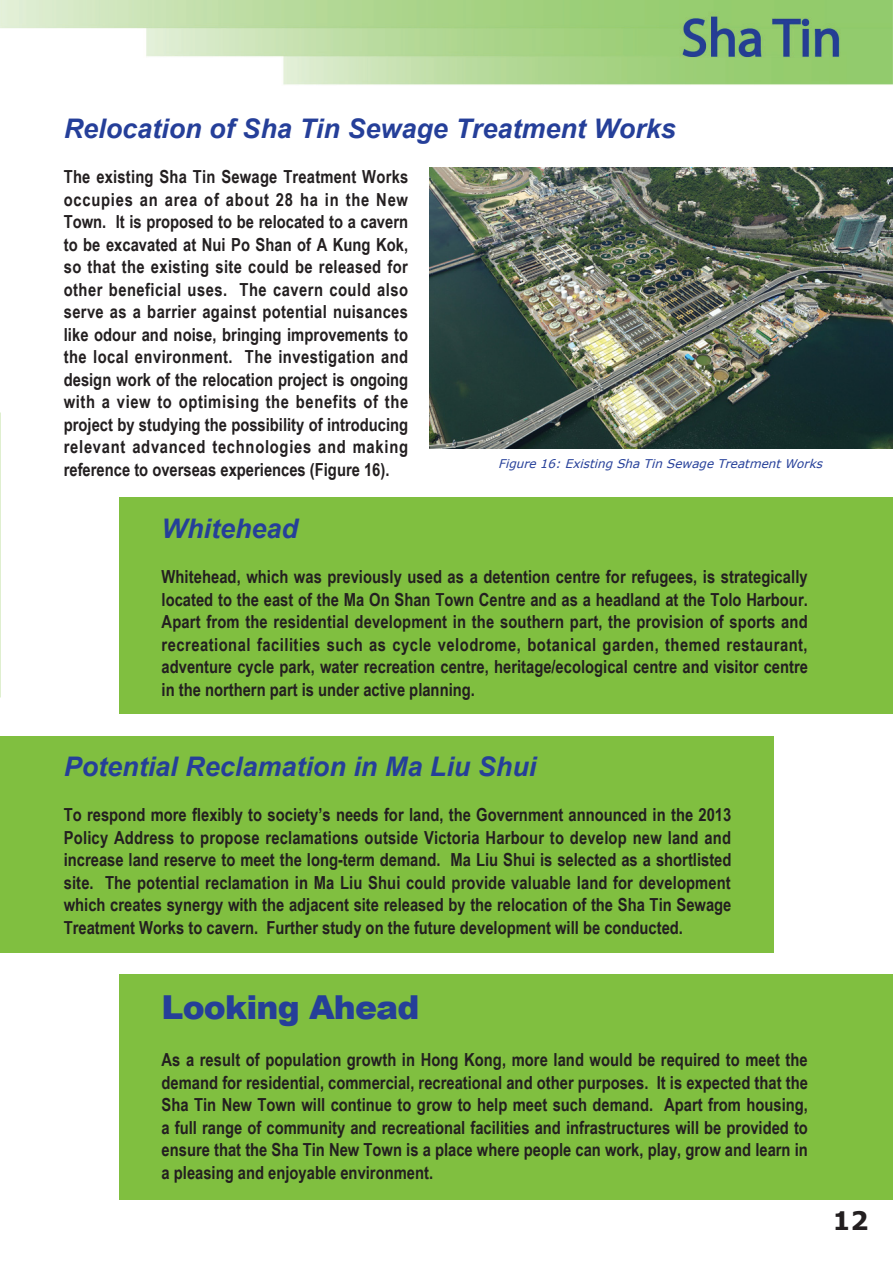
<style>
.page{position:relative;width:893px;height:1263px;background:#fff}
.page>*{position:absolute;margin:0;border:0;box-sizing:border-box;transform-origin:0 0}
.Title_en{font:900 33px "Arial";letter-spacing:-.025em;color:#253f99}
.Sub_Title_en{font:italic 700 27px "Arial";color:#253f99}
.t1{font:700 25.5px "Verdana";color:#231f20}
.text_en{font:700 18px/22.5px "Arial Narrow";color:#231f20;text-align:justify}
.cap_en{font:italic 12px "Verdana";color:#253f99}
</style>
<div class="page">
<img style="left:0;top:0;width:893px;height:85px">
<div style="left:119px;top:497px;width:774px;height:217px;background:#80bf40"></div>
<div style="left:0;top:736px;width:774px;height:216px;background:#80bf40"></div>
<div style="left:119px;top:974px;width:774px;height:225px;background:#80bf40"></div>
<img style="left:429px;top:168px;width:464px;height:281px">
<p class="Sub_Title_en" style="left:64px;top:110px;width:614px">Relocation of Sha Tin Sewage Treatment Works</p>
<p class="text_en" style="left:64px;top:165px;width:346px">The existing Sha Tin Sewage Treatment Works occupies an area of about 28 ha in the New Town. It is proposed to be relocated to a cavern to be excavated at Nui Po Shan of A Kung Kok, so that the existing site could be released for other beneficial uses. The cavern could also serve as a barrier against potential nuisances like odour and noise, bringing improvements to the local environment. The investigation and design work of the relocation project is ongoing with a view to optimising the benefits of the project by studying the possibility of introducing relevant advanced technologies and making reference to overseas experiences (Figure 16).</p>
<p class="cap_en" style="left:498px;top:456px;width:330px">Figure16:ExistingShaTinSewageTreatmentWorks</p>
<p class="Sub_Title_en" style="left:162px;top:510px;width:138px">Whitehead</p>
<p class="text_en" style="left:162px;top:564px;width:648px">Whitehead, which was previously used as a detention centre for refugees, is strategically located to the east of the Ma On Shan Town Centre and as a headland at the Tolo Harbour.<br>Apart from the residential development in the southern part, the provision of sports and recreational facilities such as cycle velodrome, botanical garden, themed restaurant, adventure cycle park, water recreation centre, heritage/ecological centre and visitor centre in the northern part is under active planning.</p>
<p class="Sub_Title_en" style="left:64px;top:748px;width:474px">Potential Reclamation in Ma Liu Shui</p>
<p class="text_en" style="left:64px;top:803px;width:669px">To respond more flexibly to society’s needs for land, the Government announced in the 2013<br>Policy Address to propose reclamations outside Victoria Harbour to develop new land and increase land reserve to meet the long-term demand. Ma Liu Shui is selected as a shortlisted site. The potential reclamation in Ma Liu Shui could provide valuable land for development which creates synergy with the adjacent site released by the relocation of the Sha Tin Sewage Treatment Works to cavern. Further study on the future development will be conducted.</p>
<p class="Title_en" style="left:162px;top:983px;width:259px">Looking Ahead</p>
<p class="text_en" style="left:162px;top:1047px;width:648px">As a result of population growth in Hong Kong, more land would be required to meet the demand for residential, commercial, recreational and other purposes. It is expected that the Sha Tin New Town will continue to grow to help meet such demand. Apart from housing, a full range of community and recreational facilities and infrastructures will be provided to ensure that the Sha Tin New Town is a place where people can work, play, grow and learn in a pleasing and enjoyable environment.</p>
<h3 class="t1" style="left:832px;top:1202px;width:38px">12</h3>
</div>
